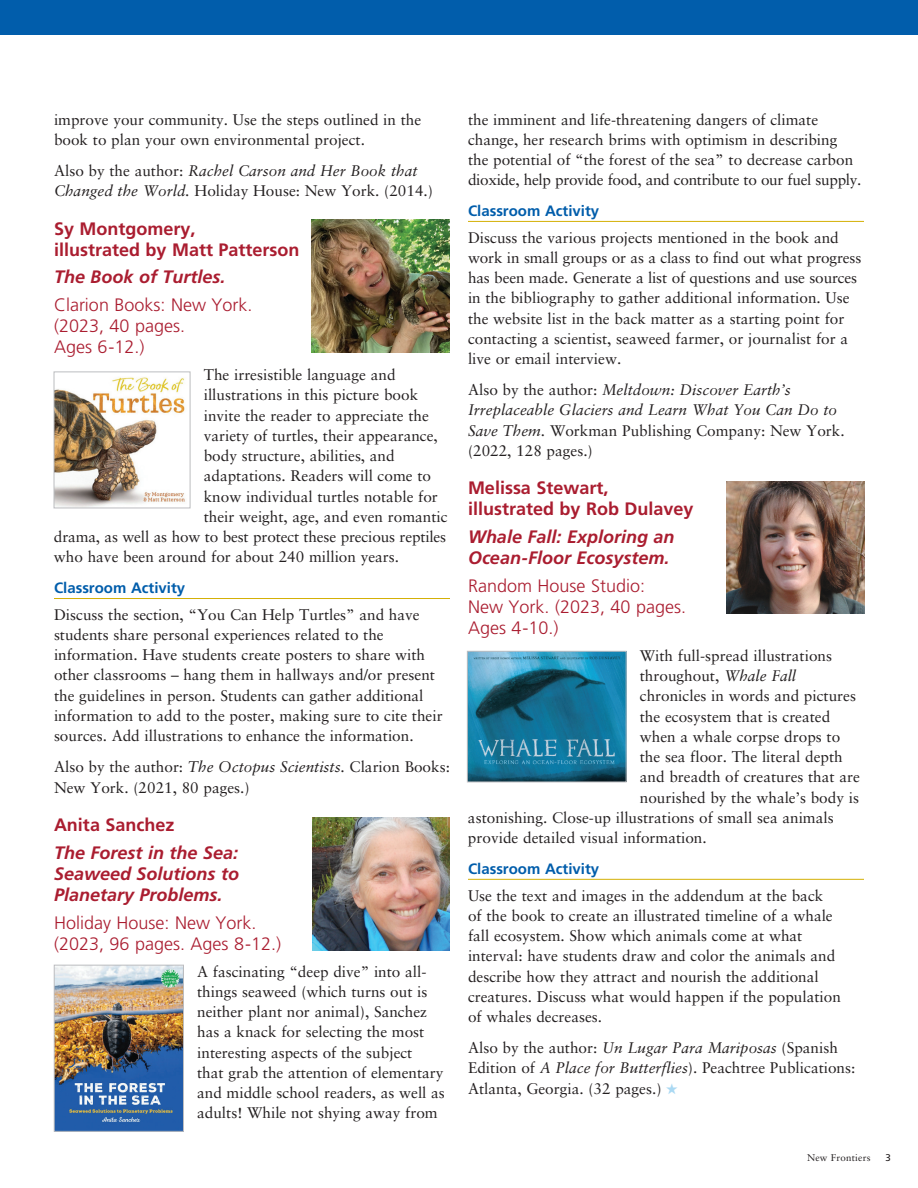
<style>
.page{position:relative;width:918px;height:1188px;background:#fff}
.page>*{position:absolute;margin:0;border:0;box-sizing:border-box;transform-origin:0 0}
.t1{font:300 18px/21px "Frutiger";color:#aa1d30}
.t2{font:italic 700 18px/21px "Frutiger";color:#aa1d30;text-align:justify}
.t3{font:700 18px/21px "Frutiger";color:#aa1d30}
.t4{font:15.3px/20.2px "Sabon";color:#231f20}
.t5{font:italic 15.3px/20.2px "Sabon";color:#231f20}
.t6{font:700 15px "Frutiger";color:#015dab}
.t7{font:9.75px "Sabon";letter-spacing:.02em;color:#231f20}
.t8{font:9.75px "Frutiger";color:#231f20}
.s1{font-style:italic}
.s2{font-style:normal}
.s3{color:#aad9f3}
</style>
<div class="page">
<div style="left:0;top:0;width:918px;height:35px;background:#015dab"></div>
<hr style="left:54px;top:598px;width:396px;height:1px;background:#d4b005">
<hr style="left:468px;top:221px;width:396px;height:1px;background:#d4b005">
<hr style="left:468px;top:879px;width:396px;height:1px;background:#d4b005">
<img style="left:56px;top:377px;width:129px;height:129px">
<div style="left:54px;top:372px;width:136px;height:136px;border:1px solid #bcbdc0"></div>
<img style="left:56px;top:967px;width:126px;height:163px">
<div style="left:54px;top:965px;width:130px;height:167px;border:1px solid #bcbdc0"></div>
<img style="left:469px;top:653px;width:155px;height:127px">
<div style="left:467px;top:651px;width:159px;height:131px;border:1px solid #bcbdc0"></div>
<img style="left:312px;top:220px;width:138px;height:132px">
<img style="left:312px;top:818px;width:138px;height:132px">
<img style="left:726px;top:481px;width:138px;height:133px">
<p class="t4" style="left:54px;top:109px;width:369px">improve your community. Use the steps outlined in the book to plan your own environmental project.</p>
<p class="t4" style="left:54px;top:160px;width:380px">Also by the author: <span class="s1">Rachel Carson and Her Book that<br>Changed the World.</span> Holiday House: New York. (2014.)</p>
<p class="t3" style="left:54px;top:218px;width:247px">Sy Montgomery,<br>illustrated by Matt Patterson</p>
<p class="t2" style="left:54px;top:267px;width:173px">The Book of Turtles.</p>
<p class="t1" style="left:54px;top:294px;width:200px">Clarion Books: New York. (2023, 40 pages.<br>Ages 6-12.)</p>
<p class="t4" style="left:204px;top:365px;width:193px">The irresistible language and</p>
<p class="t4" style="left:204px;top:385px;width:216px">illustrations in this picture book</p>
<p class="t4" style="left:204px;top:405px;width:227px">invite the reader to appreciate the</p>
<p class="t4" style="left:204px;top:425px;width:236px">variety of turtles, their appearance,</p>
<p class="t4" style="left:204px;top:446px;width:192px">body structure, abilities, and</p>
<p class="t4" style="left:204px;top:466px;width:229px">adaptations. Readers will come to</p>
<p class="t4" style="left:204px;top:486px;width:236px">know individual turtles notable for</p>
<p class="t4" style="left:204px;top:506px;width:245px">their weight, age, and even romantic</p>
<p class="t4" style="left:54px;top:527px;width:394px">drama, as well as how to best protect these precious reptiles</p>
<p class="t4" style="left:54px;top:547px;width:347px">who have been around for about 240 million years.</p>
<p class="t6" style="left:54px;top:579px;width:133px">Classroom Activity</p>
<p class="t4" style="left:54px;top:604px;width:390px">Discuss the section, “You Can Help Turtles” and have students share personal experiences related to the information. Have students create posters to share with other classrooms – hang them in hallways and/or present the guidelines in person. Students can gather additional information to add to the poster, making sure to cite their sources. Add illustrations to enhance the information.</p>
<p class="t4" style="left:54px;top:757px;width:397px">Also by the author: <span class="s1">The Octopus Scientists.</span> Clarion Books:<br>New York. (2021, 80 pages.)</p>
<p class="t3" style="left:54px;top:814px;width:122px">Anita Sanchez</p>
<p class="t2" style="left:54px;top:842px;width:187px">The Forest in the Sea:<br>Seaweed Solutions to Planetary Problems.</p>
<p class="t1" style="left:54px;top:912px;width:229px">Holiday House: New York. (2023, 96 pages. Ages 8-12.)</p>
<p class="t4" style="left:197px;top:961px;width:249px">A fascinating “deep dive” into all&shy;things seaweed (which turns out is neither plant nor animal), Sanchez has a knack for selecting the most interesting aspects of the subject<br>that grab the attention of elementary and middle school readers, as well as adults! While not shying away from</p>
<p class="t4" style="left:468px;top:109px;width:395px">the imminent and life-threatening dangers of climate change, her research brims with optimism in describing the potential of “the forest of the sea” to decrease carbon dioxide, help provide food, and contribute to our fuel supply.</p>
<p class="t6" style="left:468px;top:202px;width:133px">Classroom Activity</p>
<p class="t4" style="left:468px;top:227px;width:395px">Discuss the various projects mentioned in the book and work in small groups or as a class to find out what progress has been made. Generate a list of questions and use sources in the bibliography to gather additional information. Use the website list in the back matter as a starting point for contacting a scientist, seaweed farmer, or journalist for a live or email interview.</p>
<p class="t5" style="left:468px;top:380px;width:378px"><span class="s2">Also by the author:</span> Meltdown: Discover Earth’s Irreplaceable Glaciers and Learn What You Can Do to Save Them. <span class="s2">Workman Publishing Company: New York. (2022, 128 pages.)</span></p>
<p class="t3" style="left:468px;top:478px;width:227px">Melissa Stewart, illustrated by Rob Dulavey</p>
<p class="t2" style="left:468px;top:526px;width:208px">Whale Fall: Exploring an<br>Ocean-Floor Ecosystem.</p>
<p class="t1" style="left:468px;top:575px;width:220px">Random House Studio:<br>New York. (2023, 40 pages.<br>Ages 4-10.)</p>
<p class="t4" style="left:640px;top:645px;width:194px">With full-spread illustrations</p>
<p class="t4" style="left:640px;top:666px;width:158px">throughout, <span class="s1">Whale Fall</span></p>
<p class="t4" style="left:640px;top:686px;width:218px">chronicles in words and pictures</p>
<p class="t4" style="left:640px;top:706px;width:192px">the ecosystem that is created</p>
<p class="t4" style="left:640px;top:726px;width:202px">when a whale corpse drops to</p>
<p class="t4" style="left:640px;top:747px;width:204px">the sea floor. The literal depth</p>
<p class="t4" style="left:640px;top:767px;width:221px">and breadth of creatures that are</p>
<p class="t4" style="left:640px;top:787px;width:221px">nourished by the whale’s body is</p>
<p class="t4" style="left:468px;top:807px;width:367px">astonishing. Close-up illustrations of small sea animals</p>
<p class="t4" style="left:468px;top:828px;width:240px">provide detailed visual information.</p>
<p class="t6" style="left:468px;top:860px;width:133px">Classroom Activity</p>
<p class="t4" style="left:468px;top:885px;width:374px">Use the text and images in the addendum at the back<br>of the book to create an illustrated timeline of a whale fall ecosystem. Show which animals come at what interval: have students draw and color the animals and describe how they attract and nourish the additional creatures. Discuss what would happen if the population of whales decreases.</p>
<p class="t4" style="left:468px;top:1037px;width:389px">Also by the author: <span class="s1">Un Lugar Para Mariposas</span> (Spanish<br>Edition of <span class="s1">A Place for Butterflies</span>). Peachtree Publications:<br>Atlanta, Georgia. (32 pages.) <span class="s3">★</span></p>
<p class="t7" style="left:807px;top:1152px;width:65px">New Frontiers</p>
<p class="t8" style="left:886px;top:1152px;width:7px">3</p>
</div>
